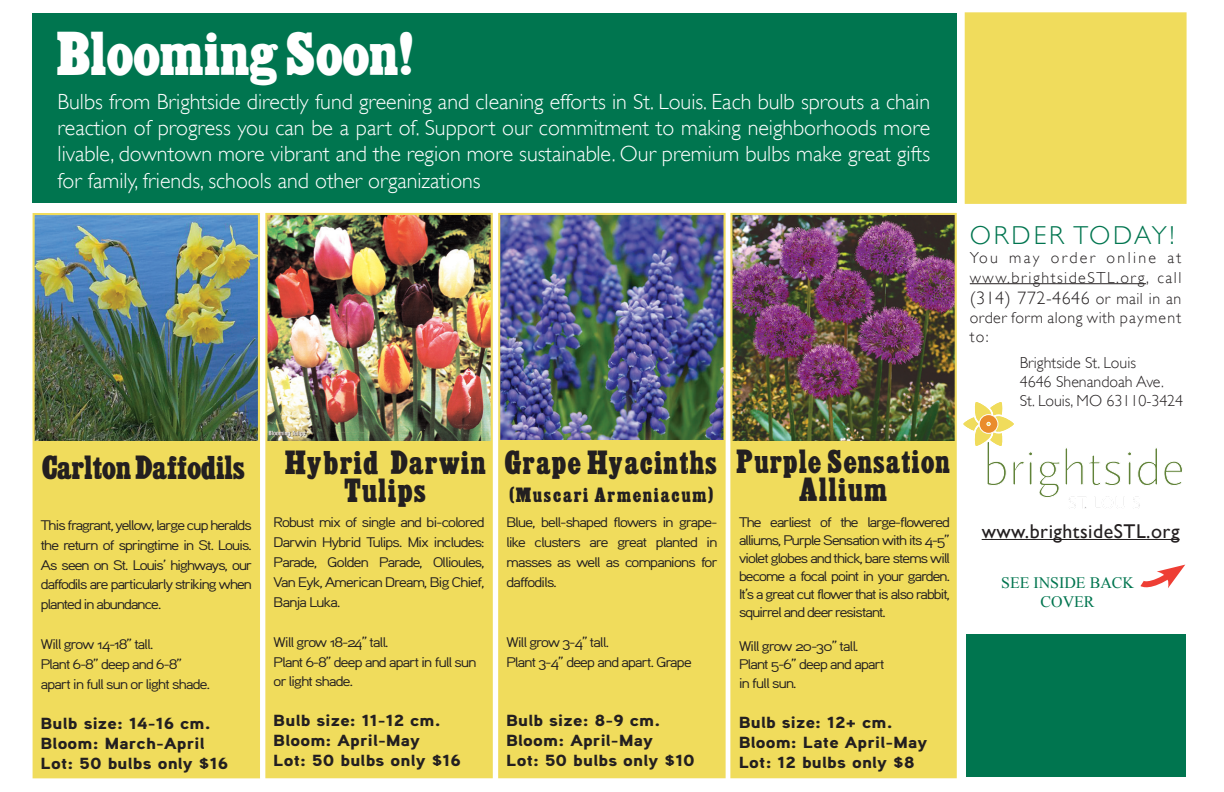
<style>
.page{position:relative;width:1224px;height:792px;background:#fff}
.page>*{position:absolute;margin:0;border:0;box-sizing:border-box;transform-origin:0 0}
.t1{font:47.8px "Cairo";color:#fff;scale:1.05 1}
.t2{font:26px/27.2px "Cairo";letter-spacing:.05em;color:#231f20;text-align:center}
.t3{font:26px/27.2px "Cairo";letter-spacing:.05em;color:#231f20;text-align:center;scale:.96 1}
.t4{font:26px "Cairo";color:#231f20}
.t5{font:300 26px "Gill Sans";letter-spacing:.09em;color:#00754f}
.t6{font:300 22px/26.4px "Gill Sans";color:#fff;text-align:justify}
.t7{font:20px "Gill Sans";letter-spacing:.025em;color:#231f20}
.t8{font:300 18px "Gill Sans";letter-spacing:.03em;color:#231f20}
.t9{font:900 16px/20px "Aaux Pro";letter-spacing:.01em;color:#231f20;scale:1.17 1}
.t10{font:300 16px/19.2px "Gill Sans";color:#231f20}
.t11{font:300 16px/19.2px "Gill Sans";letter-spacing:.095em;color:#231f20}
.t12{font:300 16px/19.2px "Gill Sans";letter-spacing:.025em;color:#231f20}
.t13{font:16px "Cairo";letter-spacing:.11em;color:#231f20}
.t14{font:16px/19.2px "Times New Roman";color:#00754f;text-align:center}
.t15{font:14px/20px "Aaux Pro Regular OSF";letter-spacing:-.08em;color:#231f20;text-align:justify;scale:1.17 1}
.s1{font-size:16px}
</style>
<div class="page">
<div style="left:33px;top:13px;width:924px;height:190px;background:#00754f"></div>
<svg style="left:1164px;top:461px;width:19px;height:25px"></svg>
<svg style="left:963px;top:402px;width:69px;height:84px"></svg>
<svg style="left:1039px;top:448px;width:118px;height:61px"></svg>
<div style="left:34px;top:214px;width:225px;height:563px;background:#f0dc5c"></div>
<img style="left:36px;top:216px;width:221px;height:224px">
<div style="left:33px;top:213px;width:227px;height:565px;border:2px solid #f0dc5c"></div>
<div style="left:731px;top:214px;width:225px;height:563px;background:#f0dc5c"></div>
<img style="left:733px;top:216px;width:221px;height:224px">
<div style="left:730px;top:213px;width:227px;height:565px;border:2px solid #f0dc5c"></div>
<div style="left:499px;top:214px;width:226px;height:563px;background:#f0dc5c"></div>
<img style="left:501px;top:216px;width:222px;height:224px">
<div style="left:498px;top:213px;width:228px;height:565px;border:2px solid #f0dc5c"></div>
<div style="left:266px;top:214px;width:226px;height:563px;background:#f0dc5c"></div>
<img style="left:268px;top:216px;width:222px;height:224px">
<div style="left:265px;top:213px;width:228px;height:565px;border:2px solid #f0dc5c"></div>
<hr style="left:970px;top:283px;width:176px;height:1px;background:#231f20">
<hr style="left:982px;top:539px;width:198px;height:1px;background:#231f20">
<svg style="left:1140px;top:565px;width:45px;height:23px"></svg>
<div style="left:965px;top:12px;width:222px;height:192px;background:#f0dc5c;border:2px solid #f0dc5c"></div>
<div style="left:966px;top:634px;width:220px;height:143px;background:#00754f"></div>
<h1 class="t1" style="left:58px;top:29px;width:341px">Blooming Soon!</h1>
<p class="t6" style="left:58px;top:88px;width:874px">Bulbs from Brightside directly fund greening and cleaning efforts in St. Louis. Each bulb sprouts a chain reaction of progress you can be a part of. Support our commitment to making neighborhoods more livable, downtown more vibrant and the region more sustainable. Our premium bulbs make great gifts for family, friends, schools and other organizations</p>
<h2 class="t4" style="left:42px;top:454px;width:205px">Carlton Daffodils</h2>
<h2 class="t2" style="left:285px;top:451px;width:202px">Hybrid Darwin<br>Tulips</h2>
<h2 class="t2" style="left:505px;top:451px;width:214px">Grape Hyacinths</h2>
<p class="t13" style="left:510px;top:486px;width:205px">(Muscari Armeniacum)</p>
<p class="t15" style="left:41px;top:514px;width:183px">This fragrant, yellow, large cup heralds the return of springtime in St. Louis.<br>As seen on St. Louis’ highways, our daffodils are particularly striking when planted in abundance.</p>
<p class="t15" style="left:41px;top:634px;width:147px;text-align:left">Will grow 14-18” tall.<br>Plant 6-8” deep and 6-8” apart in full sun or light shade.</p>
<p class="t9" style="left:41px;top:713px;width:162px">Bulb size: 14-16 cm.<br>Bloom: March-April<br>Lot: 50 bulbs only $16</p>
<p class="t15" style="left:273px;top:512px;width:182px">Robust mix of single and bi-colored Darwin Hybrid Tulips. Mix includes:<br>Parade, Golden Parade, Ollioules, Van Eyk, American Dream, Big Chief, Banja Luka.</p>
<p class="t15" style="left:273px;top:631px;width:175px;text-align:left">Will grow 18-24” tall.<br>Plant 6-8” deep and apart in full sun or light shade.</p>
<p class="t9" style="left:273px;top:710px;width:162px">Bulb size: 11-12 cm.<br>Bloom: April-May<br>Lot: 50 bulbs only $16</p>
<p class="t15" style="left:506px;top:512px;width:183px">Blue, bell-shaped flowers in grape&shy;like clusters are great planted in masses as well as companions for daffodils.</p>
<p class="t15" style="left:506px;top:631px;width:160px">Will grow 3-4” tall.<br>Plant 3-4” deep and apart. Grape</p>
<p class="t9" style="left:506px;top:710px;width:163px">Bulb size: 8-9 cm.<br>Bloom: April-May<br>Lot: 50 bulbs only $10</p>
<h2 class="t3" style="left:737px;top:450px;width:224px">Purple Sensation<br>Allium</h2>
<p class="t15" style="left:739px;top:513px;width:182px;line-height:18px">The earliest of the large-flowered alliums, Purple Sensation with its 4-5” violet globes and thick, bare stems will become a focal point in your garden.<br>It’s a great cut flower that is also rabbit, squirrel and deer resistant.</p>
<p class="t15" style="left:739px;top:636px;width:126px;line-height:18px">Will grow 20-30” tall.<br>Plant 5-6” deep and apart</p>
<p class="t15" style="left:739px;top:673px;width:51px">in full sun.</p>
<p class="t9" style="left:739px;top:712px;width:163px">Bulb size: 12+ cm.<br>Bloom: Late April-May<br>Lot: 12 bulbs only $8</p>
<h2 class="t5" style="left:970px;top:221px;width:206px">Order To day!</h2>
<p class="t11" style="left:970px;top:248px;width:213px">You may order online at www.brightsideSTL.org, call</p>
<p class="t8" style="left:970px;top:288px;width:213px">(314) 772-4646 <span class="s1">or mail in an</span></p>
<p class="t12" style="left:970px;top:308px;width:213px">order form along with payment to:</p>
<p class="t10" style="left:1020px;top:353px;width:165px">Brightside St. Louis<br>4646 Shenandoah Ave.<br>St. Louis, MO 63110-3424</p>
<h3 class="t7" style="left:982px;top:519px;width:199px">www.brightsideSTL.org</h3>
<p class="t14" style="left:1001px;top:573px;width:134px">SEE INSIDE BACK<br>COVER</p>
</div>
